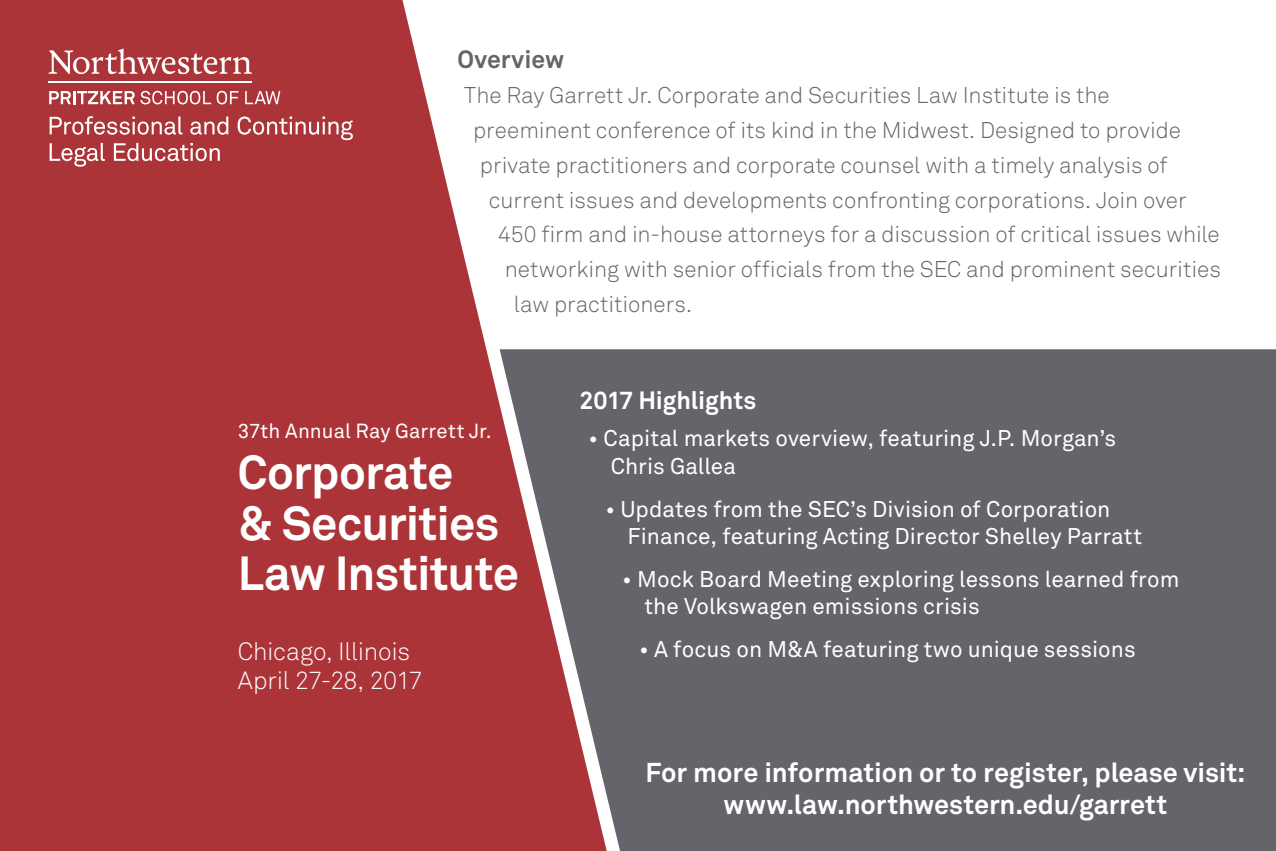
<style>
.page{position:relative;width:1276px;height:851px;background:#fff}
.page>*{position:absolute;margin:0;border:0;box-sizing:border-box;transform-origin:0 0}
.t1{font:700 47.25px/50.6px "Akkurat Pro";letter-spacing:-.02em;color:#fff}
.Panelists_Names{font:700 27px/32.4px "Akkurat Pro";color:#fff;text-align:center}
.t2{font:300 24.75px "Akkurat Pro";letter-spacing:-.01em;color:#fff}
.t3{font:700 24.75px "Akkurat Pro";letter-spacing:-.005em;color:#fff}
.t4{font:700 24.75px "Akkurat Pro";color:#63656a}
.t5{font:300 22.5px "Akkurat Pro";color:#63656a}
.t6{font:22.5px/27px "Akkurat Pro";color:#fff}
.t7{font:20.25px "Akkurat Pro";letter-spacing:.005em;color:#fff}
</style>
<div class="page">
<div style="left:0;top:0;width:500px;height:850px;background:#ab3439"></div>
<svg style="left:500px;top:349px;width:776px;height:501px;background:#706368"></svg>
<svg style="left:49px;top:49px;width:203px;height:25px"></svg>
<hr style="left:49px;top:82px;width:203px;height:1px;background:#fff">
<svg style="left:49px;top:91px;width:162px;height:13px"></svg>
<svg style="left:217px;top:91px;width:21px;height:13px"></svg>
<svg style="left:245px;top:91px;width:35px;height:13px"></svg>
<svg style="left:50px;top:116px;width:132px;height:19px"></svg>
<svg style="left:190px;top:116px;width:38px;height:19px"></svg>
<svg style="left:238px;top:116px;width:115px;height:24px;background:#bd6165"></svg>
<svg style="left:50px;top:143px;width:55px;height:24px"></svg>
<svg style="left:114px;top:143px;width:106px;height:18px"></svg>
<p class="t4" style="left:457px;top:44px;width:108px">Overview</p>
<p class="t5" style="left:464px;top:82px;width:647px">The Ray Garrett Jr. Corporate and Securities Law Institute is the</p>
<p class="t5" style="left:473px;top:117px;width:709px">preeminent conference of its kind in the Midwest. Designed to provide</p>
<p class="t5" style="left:480px;top:151px;width:689px">private practitioners and corporate counsel with a timely analysis of</p>
<p class="t5" style="left:489px;top:186px;width:699px">current issues and developments confronting corporations. Join over</p>
<p class="t5" style="left:498px;top:221px;width:723px">450 firm and in-house attorneys for a discussion of critical issues while</p>
<p class="t5" style="left:505px;top:256px;width:718px">networking with senior officials from the SEC and prominent securities</p>
<p class="t5" style="left:514px;top:291px;width:180px">law practitioners.</p>
<p class="t7" style="left:238px;top:419px;width:255px">37th Annual Ray Garrett Jr.</p>
<p class="t1" style="left:238px;top:446px;width:283px">Corporate<br>&amp; Securities<br>Law Institute</p>
<p class="t2" style="left:238px;top:636px;width:174px">Chicago, Illinois</p>
<p class="t2" style="left:238px;top:665px;width:186px">April 27-28, 2017</p>
<p class="t3" style="left:580px;top:385px;width:178px">2017 Highlights</p>
<p class="t6" style="left:611px;top:425px;width:507px;text-indent:-22px">• Capital markets overview, featuring J.P. Morgan’s<br>Chris Gallea</p>
<p class="t6" style="left:628px;top:495px;width:516px;text-indent:-22px">• Updates from the SEC’s Division of Corporation<br>Finance, featuring Acting Director Shelley Parratt</p>
<p class="t6" style="left:644px;top:565px;width:536px;text-indent:-22px">• Mock Board Meeting exploring lessons learned from the Volkswagen emissions crisis</p>
<p class="t6" style="left:639px;top:636px;width:498px">• A focus on M&amp;A featuring two unique sessions</p>
<p class="Panelists_Names" style="left:645px;top:755px;width:602px">For more information or to register, please visit: www.law.northwestern.edu/garrett</p>
</div>
